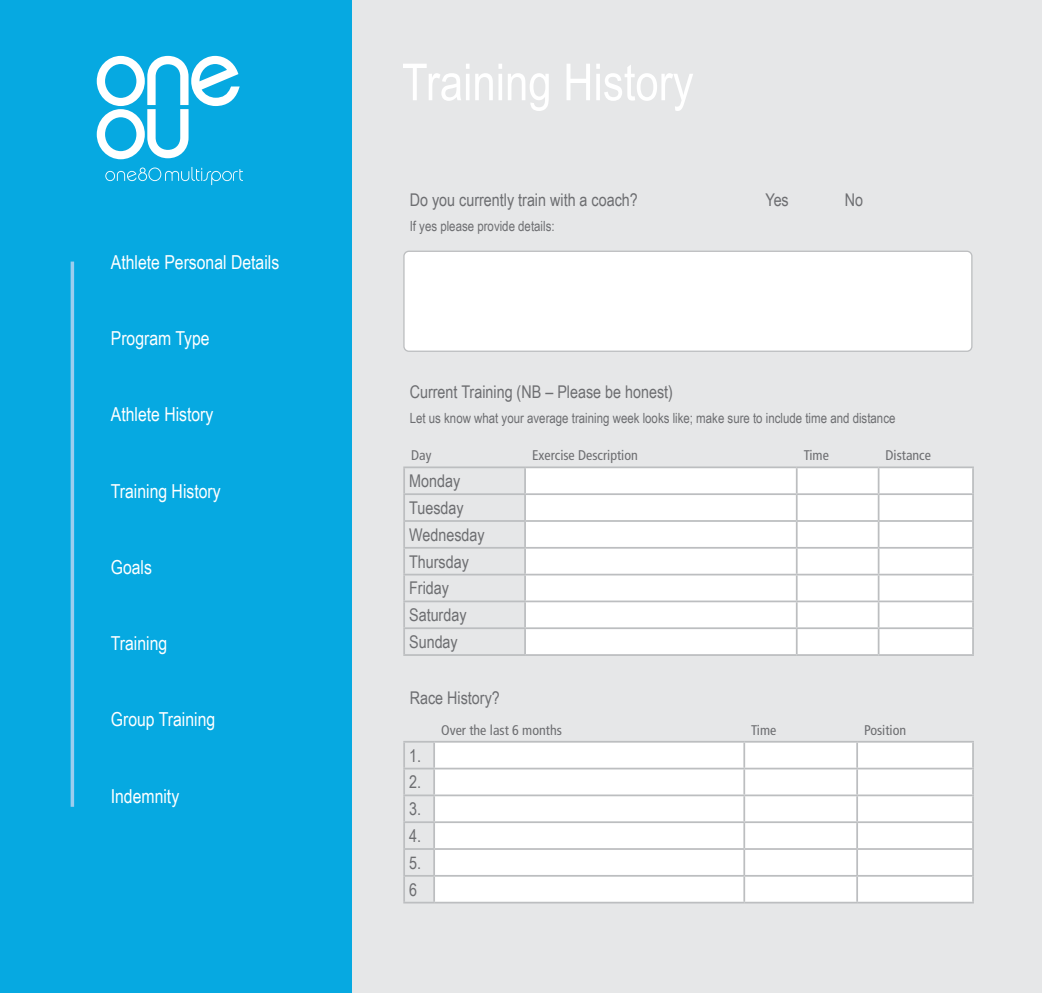
<style>
.page{position:relative;width:1042px;height:993px;background:#fff}
.page>*{position:absolute;margin:0;border:0;box-sizing:border-box;transform-origin:0 0}
.t1{font:51.1px "Arial Narrow";color:#fff}
.t2{font:19.25px "Arial Narrow";color:#fff}
.t3{font:17.5px/26.8px "Arial Narrow";color:#6d6e71}
.t4{font:14px "Arial Narrow";color:#6d6e71}
.t5{font:condensed 14px "Frutiger";color:#6d6e71}
</style>
<div class="page">
<div style="left:65px;top:0;width:977px;height:992px;background:#e6e7e8"></div>
<div style="left:0;top:0;width:351px;height:992px;background:#06a9e1"></div>
<svg style="left:97px;top:56px;width:143px;height:103px"></svg>
<svg style="left:105px;top:167px;width:138px;height:18px"></svg>
<div style="left:404px;top:251px;width:568px;height:100px;background:#fff;border-radius:5px"></div>
<div style="left:403px;top:250px;width:569px;height:102px;border:1px solid #bcbec0;border-radius:5px"></div>
<svg style="left:405px;top:468px;width:119px;height:135px"></svg>
<div style="left:526px;top:468px;width:446px;height:186px;background:#fff"></div>
<hr style="left:403px;top:468px;width:2px;height:25px;background:#bcbec0">
<hr style="left:524px;top:468px;width:2px;height:25px;background:#bcbec0">
<hr style="left:972px;top:468px;width:2px;height:25px;background:#bcbec0">
<hr style="left:403px;top:493px;width:122px;height:2px;background:#bcbec0">
<hr style="left:403px;top:495px;width:2px;height:25px;background:#bcbec0">
<hr style="left:525px;top:493px;width:272px;height:2px;background:#bcbec0">
<hr style="left:524px;top:495px;width:2px;height:25px;background:#bcbec0">
<hr style="left:797px;top:493px;width:81px;height:2px;background:#bcbec0">
<hr style="left:878px;top:493px;width:96px;height:2px;background:#bcbec0">
<hr style="left:972px;top:495px;width:2px;height:25px;background:#bcbec0">
<hr style="left:403px;top:520px;width:122px;height:1px;background:#bcbec0">
<hr style="left:403px;top:521px;width:2px;height:25px;background:#bcbec0">
<hr style="left:525px;top:520px;width:272px;height:1px;background:#bcbec0">
<hr style="left:524px;top:521px;width:2px;height:25px;background:#bcbec0">
<hr style="left:797px;top:520px;width:81px;height:1px;background:#bcbec0">
<hr style="left:878px;top:520px;width:96px;height:1px;background:#bcbec0">
<hr style="left:972px;top:521px;width:2px;height:25px;background:#bcbec0">
<hr style="left:403px;top:546px;width:122px;height:2px;background:#bcbec0">
<hr style="left:403px;top:548px;width:2px;height:25px;background:#bcbec0">
<hr style="left:525px;top:546px;width:272px;height:2px;background:#bcbec0">
<hr style="left:524px;top:548px;width:2px;height:25px;background:#bcbec0">
<hr style="left:797px;top:546px;width:81px;height:2px;background:#bcbec0">
<hr style="left:878px;top:546px;width:96px;height:2px;background:#bcbec0">
<hr style="left:972px;top:548px;width:2px;height:25px;background:#bcbec0">
<hr style="left:403px;top:573px;width:122px;height:2px;background:#bcbec0">
<hr style="left:403px;top:575px;width:2px;height:25px;background:#bcbec0">
<hr style="left:525px;top:573px;width:272px;height:2px;background:#bcbec0">
<hr style="left:524px;top:575px;width:2px;height:25px;background:#bcbec0">
<hr style="left:797px;top:573px;width:81px;height:2px;background:#bcbec0">
<hr style="left:878px;top:573px;width:96px;height:2px;background:#bcbec0">
<hr style="left:972px;top:575px;width:2px;height:25px;background:#bcbec0">
<hr style="left:403px;top:600px;width:122px;height:2px;background:#bcbec0">
<hr style="left:403px;top:602px;width:2px;height:25px;background:#bcbec0">
<hr style="left:525px;top:600px;width:272px;height:2px;background:#bcbec0">
<hr style="left:524px;top:602px;width:2px;height:25px;background:#bcbec0">
<hr style="left:797px;top:600px;width:81px;height:2px;background:#bcbec0">
<hr style="left:878px;top:600px;width:96px;height:2px;background:#bcbec0">
<hr style="left:972px;top:602px;width:2px;height:25px;background:#bcbec0">
<hr style="left:403px;top:627px;width:122px;height:2px;background:#bcbec0">
<hr style="left:403px;top:629px;width:2px;height:25px;background:#bcbec0">
<hr style="left:525px;top:627px;width:272px;height:2px;background:#bcbec0">
<hr style="left:524px;top:629px;width:2px;height:25px;background:#bcbec0">
<hr style="left:797px;top:627px;width:81px;height:2px;background:#bcbec0">
<svg style="left:796px;top:468px;width:1px;height:186px"></svg>
<hr style="left:878px;top:627px;width:96px;height:2px;background:#bcbec0">
<svg style="left:878px;top:468px;width:1px;height:186px"></svg>
<hr style="left:972px;top:629px;width:2px;height:25px;background:#bcbec0">
<hr style="left:403px;top:654px;width:122px;height:1px;background:#bcbec0">
<hr style="left:525px;top:654px;width:272px;height:1px;background:#bcbec0">
<hr style="left:797px;top:654px;width:81px;height:1px;background:#bcbec0">
<hr style="left:878px;top:654px;width:96px;height:1px;background:#bcbec0">
<hr style="left:403px;top:466px;width:122px;height:2px;background:#bcbec0">
<hr style="left:525px;top:466px;width:272px;height:2px;background:#bcbec0">
<hr style="left:797px;top:466px;width:81px;height:2px;background:#bcbec0">
<hr style="left:878px;top:466px;width:96px;height:2px;background:#bcbec0">
<svg style="left:405px;top:742px;width:28px;height:135px"></svg>
<div style="left:435px;top:742px;width:537px;height:159px;background:#fff"></div>
<hr style="left:403px;top:742px;width:2px;height:25px;background:#bcbec0">
<hr style="left:433px;top:742px;width:2px;height:25px;background:#bcbec0">
<hr style="left:743px;top:742px;width:2px;height:25px;background:#bcbec0">
<hr style="left:856px;top:742px;width:2px;height:25px;background:#bcbec0">
<hr style="left:972px;top:742px;width:2px;height:25px;background:#bcbec0">
<hr style="left:403px;top:767px;width:31px;height:2px;background:#bcbec0">
<hr style="left:403px;top:769px;width:2px;height:25px;background:#bcbec0">
<hr style="left:434px;top:767px;width:310px;height:2px;background:#bcbec0">
<hr style="left:433px;top:769px;width:2px;height:25px;background:#bcbec0">
<hr style="left:744px;top:767px;width:113px;height:2px;background:#bcbec0">
<hr style="left:743px;top:769px;width:2px;height:25px;background:#bcbec0">
<hr style="left:857px;top:767px;width:117px;height:2px;background:#bcbec0">
<hr style="left:856px;top:769px;width:2px;height:25px;background:#bcbec0">
<hr style="left:972px;top:769px;width:2px;height:25px;background:#bcbec0">
<hr style="left:403px;top:794px;width:31px;height:2px;background:#bcbec0">
<hr style="left:403px;top:796px;width:2px;height:25px;background:#bcbec0">
<hr style="left:434px;top:794px;width:310px;height:2px;background:#bcbec0">
<hr style="left:433px;top:796px;width:2px;height:25px;background:#bcbec0">
<hr style="left:744px;top:794px;width:113px;height:2px;background:#bcbec0">
<hr style="left:743px;top:796px;width:2px;height:25px;background:#bcbec0">
<hr style="left:857px;top:794px;width:117px;height:2px;background:#bcbec0">
<hr style="left:856px;top:796px;width:2px;height:25px;background:#bcbec0">
<hr style="left:972px;top:796px;width:2px;height:25px;background:#bcbec0">
<hr style="left:403px;top:821px;width:31px;height:1px;background:#bcbec0">
<hr style="left:403px;top:822px;width:2px;height:25px;background:#bcbec0">
<hr style="left:434px;top:821px;width:310px;height:1px;background:#bcbec0">
<hr style="left:433px;top:822px;width:2px;height:25px;background:#bcbec0">
<hr style="left:744px;top:821px;width:113px;height:1px;background:#bcbec0">
<hr style="left:743px;top:822px;width:2px;height:25px;background:#bcbec0">
<hr style="left:857px;top:821px;width:117px;height:1px;background:#bcbec0">
<hr style="left:856px;top:822px;width:2px;height:25px;background:#bcbec0">
<hr style="left:972px;top:822px;width:2px;height:25px;background:#bcbec0">
<hr style="left:403px;top:847px;width:31px;height:2px;background:#bcbec0">
<hr style="left:403px;top:849px;width:2px;height:25px;background:#bcbec0">
<hr style="left:434px;top:847px;width:310px;height:2px;background:#bcbec0">
<hr style="left:433px;top:849px;width:2px;height:25px;background:#bcbec0">
<hr style="left:744px;top:847px;width:113px;height:2px;background:#bcbec0">
<hr style="left:743px;top:849px;width:2px;height:25px;background:#bcbec0">
<hr style="left:857px;top:847px;width:117px;height:2px;background:#bcbec0">
<hr style="left:856px;top:849px;width:2px;height:25px;background:#bcbec0">
<hr style="left:972px;top:849px;width:2px;height:25px;background:#bcbec0">
<hr style="left:403px;top:874px;width:31px;height:2px;background:#bcbec0">
<hr style="left:403px;top:876px;width:2px;height:25px;background:#bcbec0">
<hr style="left:434px;top:874px;width:310px;height:2px;background:#bcbec0">
<hr style="left:433px;top:876px;width:2px;height:25px;background:#bcbec0">
<hr style="left:744px;top:874px;width:113px;height:2px;background:#bcbec0">
<hr style="left:743px;top:876px;width:2px;height:25px;background:#bcbec0">
<hr style="left:857px;top:874px;width:117px;height:2px;background:#bcbec0">
<hr style="left:856px;top:876px;width:2px;height:25px;background:#bcbec0">
<hr style="left:972px;top:876px;width:2px;height:25px;background:#bcbec0">
<hr style="left:403px;top:901px;width:31px;height:2px;background:#bcbec0">
<hr style="left:434px;top:901px;width:310px;height:2px;background:#bcbec0">
<hr style="left:744px;top:901px;width:113px;height:2px;background:#bcbec0">
<hr style="left:857px;top:901px;width:117px;height:2px;background:#bcbec0">
<hr style="left:403px;top:740px;width:31px;height:2px;background:#bcbec0">
<hr style="left:434px;top:740px;width:310px;height:2px;background:#bcbec0">
<hr style="left:744px;top:740px;width:113px;height:2px;background:#bcbec0">
<hr style="left:857px;top:740px;width:117px;height:2px;background:#bcbec0">
<hr style="left:71px;top:261px;width:3px;height:545px;background:#9ccdee">
<p class="t2" style="left:111px;top:248px;width:170px">Athlete Personal Details</p>
<p class="t2" style="left:111px;top:324px;width:100px">Program Type</p>
<p class="t2" style="left:111px;top:400px;width:104px">Athlete History</p>
<p class="t2" style="left:111px;top:476px;width:111px">Training History</p>
<p class="t2" style="left:111px;top:552px;width:43px">Goals</p>
<p class="t2" style="left:111px;top:629px;width:58px">Training</p>
<p class="t2" style="left:111px;top:705px;width:106px">Group Training</p>
<p class="t2" style="left:111px;top:781px;width:70px">Indemnity</p>
<h1 class="t1" style="left:402px;top:45px;width:293px">Training History</h1>
<p class="t3" style="left:410px;top:186px;width:230px">Do you currently train with a coach?</p>
<p class="t3" style="left:765px;top:186px;width:25px">Yes</p>
<p class="t3" style="left:844px;top:186px;width:20px">No</p>
<p class="t4" style="left:410px;top:216px;width:146px">If yes please provide details:</p>
<p class="t3" style="left:410px;top:378px;width:265px">Current Training (NB – Please be honest)</p>
<p class="t4" style="left:410px;top:407px;width:487px">Let us know what your average training week looks like; make sure to include time and distance</p>
<p class="t5" style="left:411px;top:447px;width:22px">Day</p>
<p class="t5" style="left:532px;top:447px;width:107px">Exercise Description</p>
<p class="t5" style="left:804px;top:447px;width:27px">Time</p>
<p class="t5" style="left:885px;top:447px;width:47px">Distance</p>
<p class="t3" style="left:409px;top:467px;width:77px">Monday<br>Tuesday<br>Wednesday<br>Thursday<br>Friday<br>Saturday<br>Sunday</p>
<p class="t3" style="left:410px;top:683px;width:92px">Race History?</p>
<p class="t3" style="left:409px;top:741px;width:13px;text-align:justify">1.<br>2.<br>3.<br>4.<br>5.<br>6</p>
<p class="t5" style="left:441px;top:721px;width:122px">Over the last 6 months</p>
<p class="t5" style="left:751px;top:721px;width:27px">Time</p>
<p class="t5" style="left:864px;top:721px;width:44px">Position</p>
</div>
